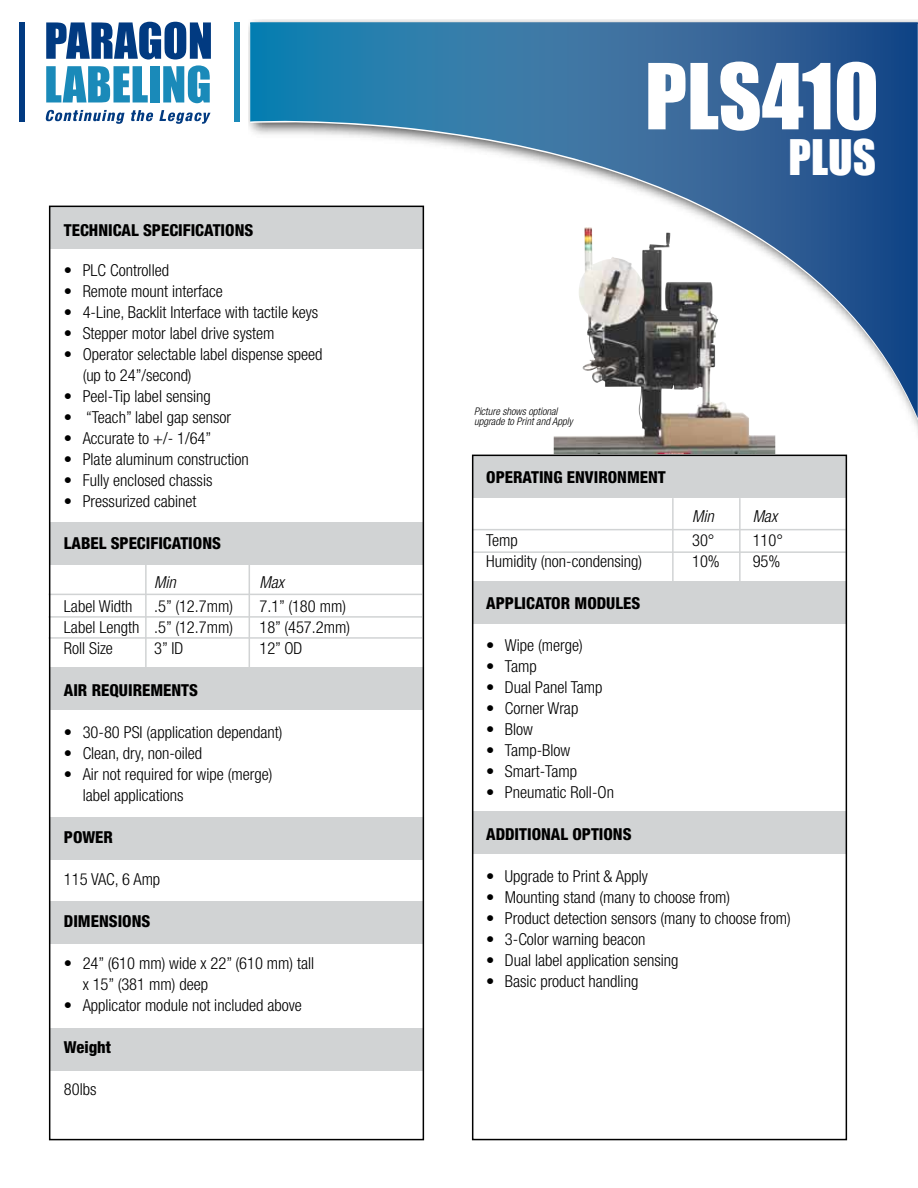
<style>
.page{position:relative;width:918px;height:1188px;background:#fff}
.page>*{position:absolute;margin:0;border:0;box-sizing:border-box;transform-origin:0 0}
.t1{font:84px "Impact";color:#fff}
.t2{font:45px "Impact";color:#fff}
.t3{font:300 condensed 16.5px/21px "Helvetica Neue";color:#000}
.t4{font:800 condensed 16.5px "Helvetica Neue";color:#000}
.t5{font:italic 300 condensed 16.5px "Helvetica Neue";color:#000}
.t6{font:italic 300 condensed 10.5px/10.5px "Helvetica Neue";color:#000}
</style>
<div class="page">
<div style="left:50px;top:206px;width:373px;height:43px;background:#d1d3d4"></div>
<div style="left:50px;top:522px;width:373px;height:43px;background:#d1d3d4"></div>
<div style="left:50px;top:667px;width:373px;height:43px;background:#d1d3d4"></div>
<div style="left:50px;top:817px;width:373px;height:42px;background:#d1d3d4"></div>
<div style="left:50px;top:901px;width:373px;height:42px;background:#d1d3d4"></div>
<div style="left:50px;top:1028px;width:373px;height:43px;background:#d1d3d4"></div>
<img style="left:249px;top:20px;width:669px;height:593px">
<svg style="left:250px;top:418px;width:668px;height:175px"></svg>
<svg style="left:250px;top:23px;width:668px;height:395px"></svg>
<svg style="left:45px;top:110px;width:80px;height:14px"></svg>
<svg style="left:131px;top:110px;width:80px;height:14px"></svg>
<div style="left:234px;top:22px;width:6px;height:100px;background:#1a8ab9"></div>
<div style="left:19px;top:22px;width:6px;height:100px;background:#013a81"></div>
<svg style="left:46px;top:22px;width:165px;height:81px"></svg>
<div style="left:473px;top:455px;width:373px;height:43px;background:#d1d3d4"></div>
<div style="left:473px;top:581px;width:373px;height:43px;background:#d1d3d4"></div>
<div style="left:473px;top:811px;width:373px;height:43px;background:#d1d3d4"></div>
<hr style="left:49px;top:616px;width:373px;height:2px;background:#d1d3d4">
<hr style="left:49px;top:594px;width:373px;height:1px;background:#d1d3d4">
<hr style="left:49px;top:637px;width:373px;height:2px;background:#d1d3d4">
<hr style="left:145px;top:563px;width:2px;height:107px;background:#d1d3d4">
<hr style="left:249px;top:563px;width:1px;height:107px;background:#d1d3d4">
<hr style="left:472px;top:551px;width:374px;height:2px;background:#d1d3d4">
<hr style="left:472px;top:529px;width:374px;height:1px;background:#d1d3d4">
<hr style="left:739px;top:498px;width:2px;height:86px;background:#d1d3d4">
<hr style="left:672px;top:498px;width:2px;height:86px;background:#d1d3d4">
<div style="left:472px;top:455px;width:375px;height:685px;border:2px solid #000"></div>
<div style="left:49px;top:206px;width:375px;height:934px;border:2px solid #000"></div>
<p class="t4" style="left:64px;top:220px;width:191px">TECHNICAL SPECIFICATIONS</p>
<p class="t3" style="left:64px;top:260px;width:107px">• PLC Controlled</p>
<p class="t3" style="left:64px;top:281px;width:160px">• Remote mount interface</p>
<p class="t3" style="left:64px;top:302px;width:256px">• 4-Line, Backlit Interface with tactile keys</p>
<p class="t3" style="left:64px;top:323px;width:212px">• Stepper motor label drive system</p>
<p class="t3" style="left:83px;top:344px;width:241px;text-indent:-19px">• Operator selectable label dispense speed (up to 24”/second)</p>
<p class="t3" style="left:64px;top:386px;width:148px">• Peel-Tip label sensing</p>
<p class="t3" style="left:64px;top:407px;width:169px">• “Teach” label gap sensor</p>
<p class="t3" style="left:64px;top:428px;width:149px">• Accurate to +/- 1/64”</p>
<p class="t3" style="left:64px;top:449px;width:186px">• Plate aluminum construction</p>
<p class="t3" style="left:64px;top:470px;width:150px">• Fully enclosed chassis</p>
<p class="t3" style="left:64px;top:491px;width:134px">• Pressurized cabinet</p>
<p class="t4" style="left:64px;top:533px;width:159px">LABEL SPECIFICATIONS</p>
<p class="t5" style="left:154px;top:573px;width:23px">Min</p>
<p class="t5" style="left:259px;top:573px;width:26px">Max</p>
<p class="t3" style="left:64px;top:596px;width:70px">Label Width</p>
<p class="t3" style="left:154px;top:596px;width:80px">.5” (12.7mm)</p>
<p class="t3" style="left:259px;top:596px;width:88px">7.1” (180 mm)</p>
<p class="t3" style="left:64px;top:617px;width:171px">Label Length .5” (12.7mm)</p>
<p class="t3" style="left:259px;top:617px;width:92px">18” (457.2mm)</p>
<p class="t3" style="left:64px;top:638px;width:51px">Roll Size</p>
<p class="t3" style="left:154px;top:638px;width:30px">3” ID</p>
<p class="t3" style="left:259px;top:638px;width:45px">12” OD</p>
<p class="t4" style="left:64px;top:680px;width:136px">AIR REQUIREMENTS</p>
<p class="t3" style="left:64px;top:722px;width:220px">• 30-80 PSI (application dependant)</p>
<p class="t3" style="left:64px;top:743px;width:140px">• Clean, dry, non-oiled</p>
<p class="t3" style="left:83px;top:764px;width:191px;text-indent:-19px">• Air not required for wipe (merge) label applications</p>
<p class="t4" style="left:64px;top:827px;width:51px">POWER</p>
<p class="t3" style="left:64px;top:869px;width:98px">115 VAC, 6 Amp</p>
<p class="t4" style="left:64px;top:911px;width:88px">DIMENSIONS</p>
<p class="t3" style="left:83px;top:953px;width:233px;text-indent:-19px">• 24” (610 mm) wide x 22” (610 mm) tall x 15” (381 mm) deep</p>
<p class="t3" style="left:64px;top:995px;width:240px">• Applicator module not included above</p>
<p class="t4" style="left:64px;top:1037px;width:49px">Weight</p>
<p class="t3" style="left:64px;top:1079px;width:34px">80lbs</p>
<h1 class="t1" style="left:645px;top:31px;width:236px">PLS410</h1>
<h2 class="t2" style="left:788px;top:123px;width:89px">PLUS</h2>
<p class="t6" style="left:474px;top:406px;width:100px">Picture shows optional upgrade to Print and Apply</p>
<p class="t4" style="left:486px;top:467px;width:181px">OPERATING ENVIRONMENT</p>
<p class="t5" style="left:692px;top:507px;width:23px">Min</p>
<p class="t5" style="left:753px;top:507px;width:26px">Max</p>
<p class="t3" style="left:486px;top:530px;width:33px">Temp</p>
<p class="t3" style="left:692px;top:530px;width:24px">30°</p>
<p class="t3" style="left:753px;top:530px;width:32px">110°</p>
<p class="t3" style="left:486px;top:551px;width:158px">Humidity (non-condensing)</p>
<p class="t3" style="left:692px;top:551px;width:29px">10%</p>
<p class="t3" style="left:753px;top:551px;width:29px">95%</p>
<p class="t4" style="left:486px;top:593px;width:156px">APPLICATOR MODULES</p>
<p class="t3" style="left:486px;top:635px;width:98px">• Wipe (merge)</p>
<p class="t3" style="left:486px;top:656px;width:52px">• Tamp</p>
<p class="t3" style="left:486px;top:677px;width:118px">• Dual Panel Tamp</p>
<p class="t3" style="left:486px;top:698px;width:94px">• Corner Wrap</p>
<p class="t3" style="left:486px;top:719px;width:48px">• Blow</p>
<p class="t3" style="left:486px;top:740px;width:86px">• Tamp-Blow</p>
<p class="t3" style="left:486px;top:761px;width:92px">• Smart-Tamp</p>
<p class="t3" style="left:486px;top:782px;width:129px">• Pneumatic Roll-On</p>
<p class="t4" style="left:486px;top:824px;width:147px">ADDITIONAL OPTIONS</p>
<p class="t3" style="left:486px;top:866px;width:163px">• Upgrade to Print &amp; Apply</p>
<p class="t3" style="left:486px;top:887px;width:245px">• Mounting stand (many to choose from)</p>
<p class="t3" style="left:486px;top:908px;width:306px">• Product detection sensors (many to choose from)</p>
<p class="t3" style="left:486px;top:929px;width:161px">• 3-Color warning beacon</p>
<p class="t3" style="left:486px;top:950px;width:194px">• Dual label application sensing</p>
<p class="t3" style="left:486px;top:971px;width:154px">• Basic product handling</p>
</div>
